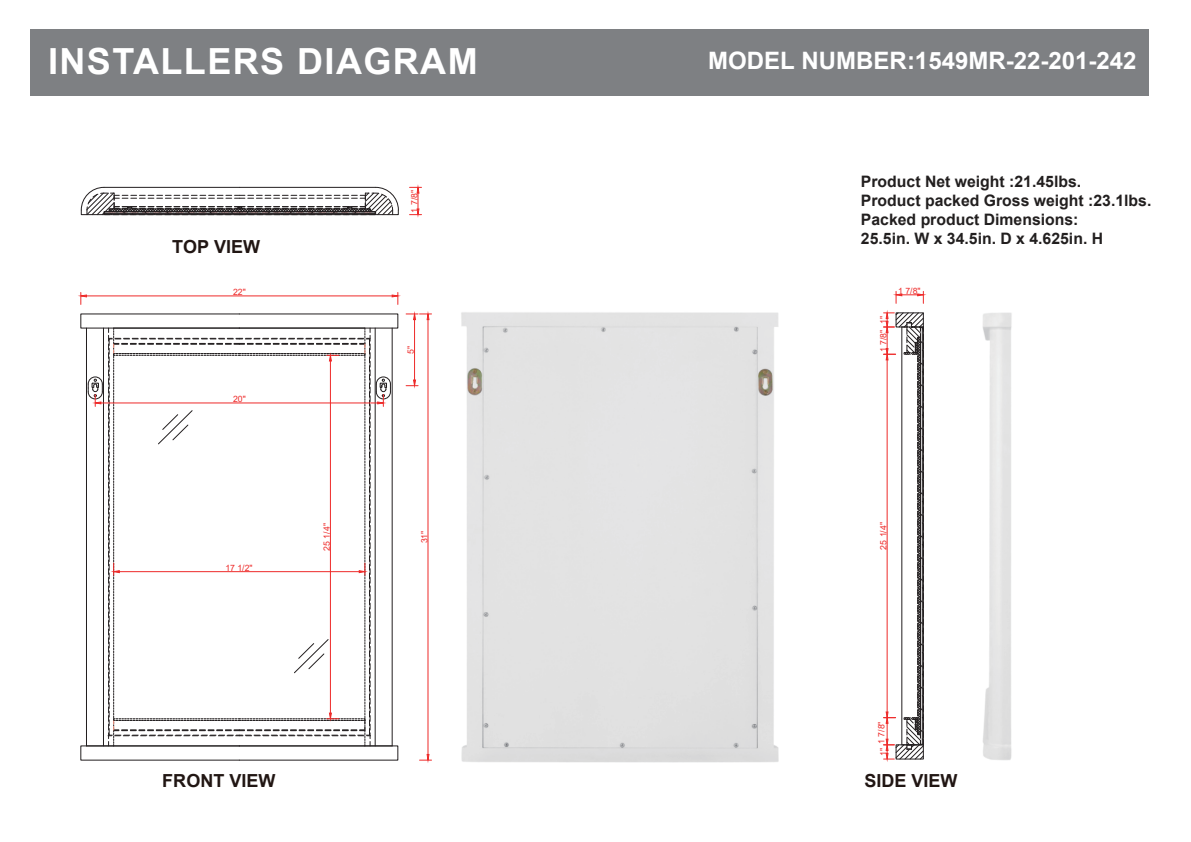
<style>
.page{position:relative;width:1191px;height:842px;background:#fff}
.page>*{position:absolute;margin:0;border:0;box-sizing:border-box;transform-origin:0 0}
.t1{font:700 36px "Arial";letter-spacing:.04em;color:#fff}
.t2{font:700 24px "Arial";color:#fff}
.t3{font:700 18px "Arial";color:#211613}
.t4{font:700 15.8px/18.9px "Arial";color:#221f1f}
.t5{font:8.7px "Arial";color:#ee2a29}
</style>
<div class="page">
<div style="left:30px;top:30px;width:1118px;height:66px;background:#7e8083"></div>
<div style="left:461px;top:312px;width:318px;height:451px;background:#e2e2e2"></div>
<img style="left:982px;top:312px;width:30px;height:448px">
<svg style="left:81px;top:187px;width:317px;height:28px"></svg>
<svg style="left:409px;top:187px;width:12px;height:28px"></svg>
<hr style="left:392px;top:328px;width:1px;height:418px;background:#231f20">
<hr style="left:86px;top:296px;width:306px;height:1px;background:#ee2a29">
<svg style="left:392px;top:292px;width:6px;height:12px"></svg>
<svg style="left:80px;top:292px;width:7px;height:12px"></svg>
<hr style="left:427px;top:320px;width:1px;height:434px;background:#ee2a29">
<svg style="left:419px;top:754px;width:12px;height:7px"></svg>
<hr style="left:414px;top:320px;width:1px;height:60px;background:#ee2a29">
<svg style="left:406px;top:313px;width:25px;height:7px"></svg>
<svg style="left:406px;top:379px;width:12px;height:7px"></svg>
<svg style="left:86px;top:328px;width:306px;height:419px"></svg>
<svg style="left:895px;top:291px;width:29px;height:12px"></svg>
<svg style="left:883px;top:312px;width:41px;height:448px"></svg>
<h1 class="t1" style="left:48px;top:36px;width:431px">INSTALLERS DIAGRAM</h1>
<p class="t3" style="left:172px;top:234px;width:90px">TOP VIEW</p>
<p class="t5" style="left:233px;top:286px;width:14px">22"</p>
<p class="t5" style="left:233px;top:393px;width:14px">20"</p>
<p class="t5" style="left:225px;top:562px;width:29px">17 1/2"</p>
<p class="t5" style="left:321px;top:551px;width:29px;rotate:-90deg">25 1/4"</p>
<p class="t5" style="left:408px;top:212px;width:24px;rotate:-90deg">1 7/8"</p>
<p class="t5" style="left:405px;top:354px;width:9px;rotate:-90deg">5"</p>
<p class="t5" style="left:418px;top:543px;width:14px;rotate:-90deg">31"</p>
<p class="t3" style="left:162px;top:768px;width:115px">FRONT VIEW</p>
<h2 class="t2" style="left:708px;top:44px;width:430px">MODEL NUMBER:1549MR-22-201-242</h2>
<p class="t4" style="left:861px;top:173px;width:292px">Product Net weight :21.45lbs.<br>Product packed Gross weight :23.1lbs.<br>Packed product Dimensions:<br>25.5in. W x 34.5in. D x 4.625in. H</p>
<p class="t5" style="left:877px;top:324px;width:9px;rotate:-90deg">1"</p>
<p class="t5" style="left:877px;top:352px;width:24px;rotate:-90deg">1 7/8"</p>
<p class="t5" style="left:898px;top:285px;width:24px">1 7/8"</p>
<p class="t5" style="left:877px;top:549px;width:29px;rotate:-90deg">25 1/4"</p>
<p class="t5" style="left:875px;top:744px;width:24px;rotate:-90deg">1 7/8"</p>
<p class="t5" style="left:877px;top:756px;width:9px;rotate:-90deg">1"</p>
<p class="t3" style="left:864px;top:768px;width:95px">SIDE VIEW</p>
</div>
